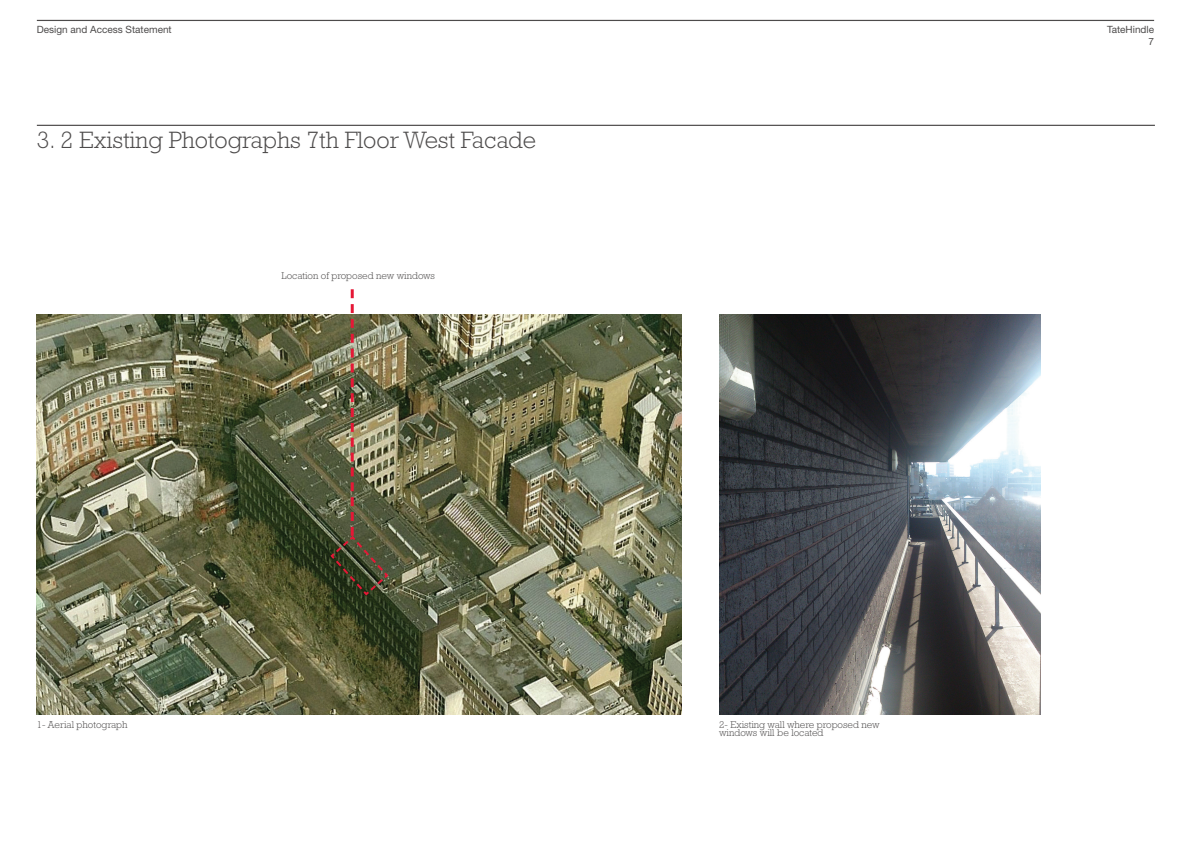
<style>
.page{position:relative;width:1191px;height:842px;background:#fff}
.page>*{position:absolute;margin:0;border:0;box-sizing:border-box;transform-origin:0 0}
.t1{font:300 24px "Rockwell Std";color:#4d4b4b}
.t2{font:300 10px/8px "Rockwell Std";color:#4d4b4b}
.t3{font:10px/12px "Helvetica Neue LT Std";color:#4d4b4b;text-align:right}
</style>
<div class="page">
<hr style="left:37px;top:125px;width:1118px;height:1px;background:#4d4b4b">
<img style="left:37px;top:315px;width:645px;height:399px">
<img style="left:719px;top:315px;width:321px;height:399px">
<img style="left:329px;top:289px;width:61px;height:308px">
<hr style="left:37px;top:20px;width:1117px;height:1px;background:#4d4b4b">
<p class="t3" style="left:37px;top:23px;width:136px">Design and Access Statement</p>
<p class="t3" style="left:1107px;top:23px;width:49px">TateHindle<br>7</p>
<h1 class="t1" style="left:37px;top:126px;width:501px">3. 2 Existing Photographs 7th Floor West Facade</h1>
<p class="t2" style="left:282px;top:272px;width:155px">Location of proposed new windows</p>
<p class="t2" style="left:37px;top:721px;width:92px">1- Aerial photograph</p>
<p class="t2" style="left:719px;top:721px;width:162px">2- Existing wall where proposed new windows will be located</p>
</div>
